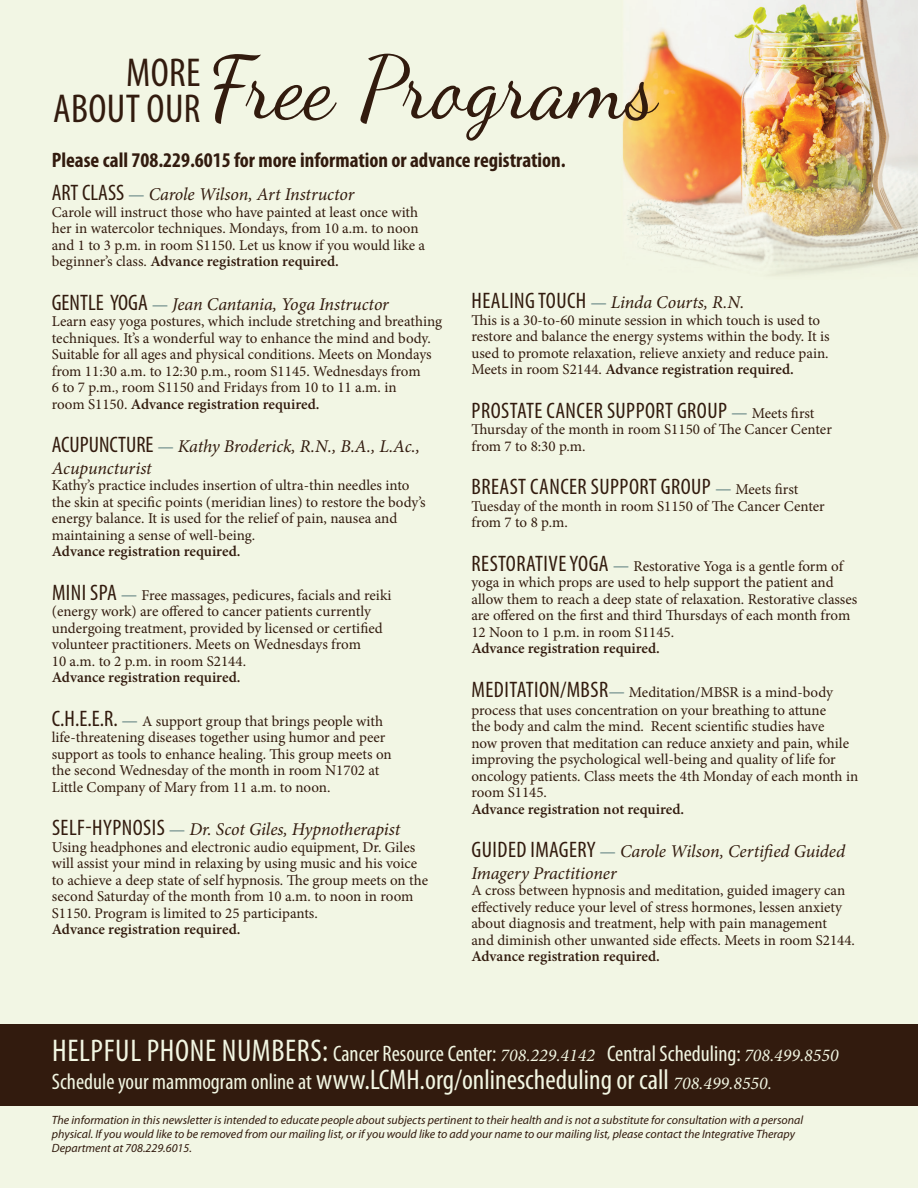
<style>
.page{position:relative;width:918px;height:1188px;background:#f2f6e4}
.page>*{position:absolute;margin:0;border:0;box-sizing:border-box;transform-origin:0 0}
.t1{font:87px "Dancing Script OT";color:#321b0e}
.t2{font:condensed 40.5px "Myriad Pro";color:#321b0e}
.t3{font:condensed 28.5px "Myriad Pro";color:#f2f6e2}
.t4{font:condensed 22.5px "Myriad Pro";color:#f2f6e2}
.t5{font:condensed 22.5px "Myriad Pro";letter-spacing:.02em;color:#321b0e}
.t6{font:700 condensed 21px "Myriad Pro";color:#321b0e}
.t7{font:italic 18px/21.6px "Minion Pro";letter-spacing:-.01em;color:#321b0e}
.t8{font:15px/16.5px "Minion Pro";color:#321b0e}
.t9{font:600 15px "Minion Pro";color:#321b0e}
.t10{font:italic 12px/14.4px "Myriad Pro";color:#321b0e}
.s1{font-family:"Myriad Pro";font-stretch:condensed;font-size:40.5px}
.s2{font-family:"Myriad Pro";font-style:normal;font-stretch:condensed;font-size:22.5px}
.s3{font-weight:700;font-style:normal;color:#799591}
.s4{font-weight:600}
.s5{font-family:"Myriad Pro";font-stretch:condensed;font-size:22.5px}
.s6{font-weight:700;font-size:18px;color:#799591}
.s7{font-family:"Minion Pro";font-weight:700;font-stretch:normal;font-size:18px;color:#799591}
.s8{font-family:"Minion Pro";font-stretch:normal;font-size:15px}
.s9{font-size:31.5px}
.s10{font-family:"Minion Pro";font-style:italic;font-stretch:normal;font-size:18px}
.s11{font-size:22.5px}
</style>
<div class="page">
<div style="left:0;top:1024px;width:918px;height:82px;background:#321b0e"></div>
<h1 class="t1" style="left:53px;top:36px;width:607px"><span class="s1">ABOUT OUR</span> Free Programs</h1>
<h2 class="t2" style="left:126px;top:48px;width:76px">MORE</h2>
<h3 class="t6" style="left:52px;top:147px;width:515px">Please call 708.229.6015 for more information or advance registration.</h3>
<p class="t7" style="left:52px;top:183px;width:304px"><span class="s2">ART CLASS</span> <span class="s3">—</span> Carole Wilson, Art Instructor</p>
<p class="t8" style="left:52px;top:204px;width:375px">Carole will instruct those who have painted at least once with her in watercolor techniques. Mondays, from 10 a.m. to noon and 1 to 3 p.m. in room S1150. Let us know if you would like a beginner’s class. <span class="s4">Advance registration required.</span></p>
<p class="t7" style="left:52px;top:293px;width:339px"><span class="s2">GENTLE YOGA</span> <span class="s3">—</span> Jean Cantania, Yoga Instructor</p>
<p class="t8" style="left:52px;top:313px;width:392px">Learn easy yoga postures, which include stretching and breathing techniques. It’s a wonderful way to enhance the mind and body.<br>Suitable for all ages and physical conditions. Meets on Mondays from 11:30 a.m. to 12:30 p.m., room S1145. Wednesdays from<br>6 to 7 p.m., room S1150 and Fridays from 10 to 11 a.m. in<br>room S1150. <span class="s4">Advance registration required.</span></p>
<p class="t7" style="left:52px;top:435px;width:370px"><span class="s2">ACUPUNCTURE</span> <span class="s3">—</span> Kathy Broderick, R.N., B.A., L.Ac.,<br>Acupuncturist</p>
<p class="t8" style="left:52px;top:477px;width:375px">Kathy’s practice includes insertion of ultra-thin needles into the skin at specific points (meridian lines) to restore the body’s energy balance. It is used for the relief of pain, nausea and maintaining a sense of well-being.</p>
<p class="t9" style="left:52px;top:541px;width:190px">Advance registration required.</p>
<p class="t8" style="left:52px;top:587px;width:341px"><span class="s5">MINI SPA</span> <span class="s6">—</span> Free massages, pedicures, facials and reiki (energy work) are offered to cancer patients currently undergoing treatment, provided by licensed or certified volunteer practitioners. Meets on Wednesdays from<br>10 a.m. to 2 p.m. in room S2144.</p>
<p class="t9" style="left:52px;top:667px;width:190px">Advance registration required.</p>
<p class="t8" style="left:52px;top:713px;width:341px"><span class="s5">C.H.E.E.R.</span> <span class="s6">—</span> A support group that brings people with life-threatening diseases together using humor and peer support as tools to enhance healing. This group meets on the second Wednesday of the month in room N1702 at Little Company of Mary from 11 a.m. to noon.</p>
<p class="t7" style="left:52px;top:819px;width:350px"><span class="s2">SELF-HYPNOSIS</span> <span class="s3">—</span> Dr. Scot Giles, Hypnotherapist</p>
<p class="t8" style="left:52px;top:839px;width:378px">Using headphones and electronic audio equipment, Dr. Giles will assist your mind in relaxing by using music and his voice to achieve a deep state of self hypnosis. The group meets on the second Saturday of the month from 10 a.m. to noon in room S1150. Program is limited to 25 participants.</p>
<p class="t9" style="left:52px;top:919px;width:190px">Advance registration required.</p>
<p class="t7" style="left:472px;top:291px;width:274px"><span class="s2">HEALING TOUCH</span> <span class="s3">—</span> Linda Courts, R.N.</p>
<p class="t8" style="left:471px;top:312px;width:360px">This is a 30-to-60 minute session in which touch is used to restore and balance the energy systems within the body. It is used to promote relaxation, relieve anxiety and reduce pain.<br>Meets in room S2144. <span class="s4">Advance registration required.</span></p>
<h3 class="t5" style="left:472px;top:397px;width:344px">PROSTATE CANCER SUPPORT GROUP <span class="s7">—</span> <span class="s8">Meets first</span></h3>
<p class="t8" style="left:471px;top:421px;width:362px">Thursday of the month in room S1150 of The Cancer Center from 7 to 8:30 p.m.</p>
<h3 class="t5" style="left:472px;top:473px;width:328px">BREAST CANCER SUPPORT GROUP <span class="s7">—</span> <span class="s8">Meets first</span></h3>
<p class="t8" style="left:471px;top:498px;width:355px">Tuesday of the month in room S1150 of The Cancer Center from 7 to 8 p.m.</p>
<p class="t8" style="left:471px;top:558px;width:388px"><span class="s5">RESTORATIVE YOGA</span> <span class="s6">—</span> Restorative Yoga is a gentle form of yoga in which props are used to help support the patient and allow them to reach a deep state of relaxation. Restorative classes are offered on the first and third Thursdays of each month from 12 Noon to 1 p.m. in room S1145.</p>
<p class="t9" style="left:471px;top:638px;width:190px">Advance registration required.</p>
<p class="t8" style="left:471px;top:683px;width:363px;line-height:18px"><span class="s5">MEDITATION/MBSR</span><span class="s6">—</span> Meditation/MBSR is a mind-body process that uses concentration on your breathing to attune</p>
<p class="t8" style="left:471px;top:718px;width:388px">the body and calm the mind. Recent scientific studies have<br>now proven that meditation can reduce anxiety and pain, while improving the psychological well-being and quality of life for oncology patients. Class meets the 4th Monday of each month in room S1145.</p>
<p class="t9" style="left:471px;top:798px;width:214px">Advance registration not required.</p>
<p class="t7" style="left:471px;top:840px;width:375px"><span class="s2">GUIDED IMAGERY</span> <span class="s3">—</span> Carole Wilson, Certified Guided<br>Imagery Practitioner</p>
<p class="t8" style="left:471px;top:882px;width:385px">A cross between hypnosis and meditation, guided imagery can effectively reduce your level of stress hormones, lessen anxiety about diagnosis and treatment, help with pain management<br>and diminish other unwanted side effects. Meets in room S2144.</p>
<p class="t9" style="left:471px;top:946px;width:190px">Advance registration required.</p>
<h3 class="t4" style="left:52px;top:1040px;width:788px"><span class="s9">HELPFUL PHONE NUMBERS:</span> Cancer Resource Center: <span class="s10">708.229.4142</span> Central Scheduling: <span class="s10">708.499.8550</span></h3>
<h3 class="t3" style="left:52px;top:1063px;width:722px"><span class="s11">Schedule your mammogram online at</span> www.LCMH.org/onlinescheduling or call <span class="s10">708.499.8550.</span></h3>
<p class="t10" style="left:52px;top:1112px;width:753px">The information in this newsletter is intended to educate people about subjects pertinent to their health and is not a substitute for consultation with a personal physical. If you would like to be removed from our mailing list, or if you would like to add your name to our mailing list, please contact the Integrative Therapy<br>Department at 708.229.6015.</p>
</div>
